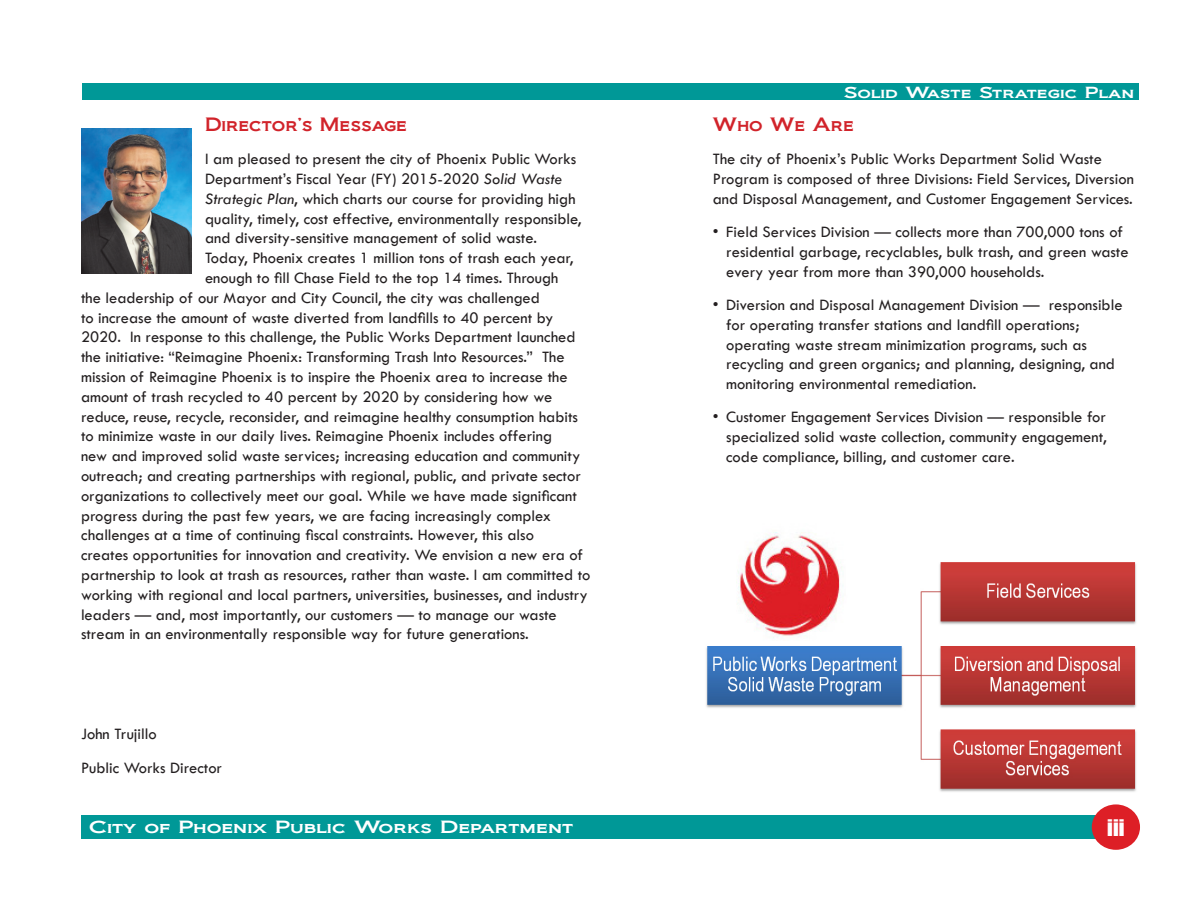
<style>
.page{position:relative;width:1188px;height:918px;background:#fff}
.page>*{position:absolute;margin:0;border:0;box-sizing:border-box;transform-origin:0 0}
.Focus_Group_Heading1{font:21px "Impact";color:#fff}
.heading1{font:18px "Biondi";color:#d1232a}
.Body_text{font:16.5px/19.8px "Tw Cen";color:#231f20}
.page_no{font:16.5px "Biondi";color:#fff;scale:1.2 1}
.t1{font:15px "Biondi";color:#fff;scale:1.2 1}
.s1{font-style:italic}
</style>
<div class="page">
<img style="left:706px;top:562px;width:430px;height:230px">
<img style="left:737px;top:532px;width:111px;height:108px">
<img style="left:81px;top:128px;width:111px;height:145px">
<div style="left:82px;top:83px;width:1057px;height:17px;background:#009897"></div>
<div style="left:81px;top:815px;width:1032px;height:24px;background:#009897"></div>
<div style="left:1092px;top:804px;width:48px;height:46px;background:#dd1f26;border-radius:50%"></div>
<p class="heading1" style="left:205px;top:113px;width:204px">Director’s Message</p>
<p class="Body_text" style="left:205px;top:149px;width:373px">I am pleased to present the city of Phoenix Public Works</p>
<p class="Body_text" style="left:205px;top:169px;width:358px">Department’s Fiscal Year (FY) 2015-2020 <span class="s1">Solid Waste</span></p>
<p class="Body_text" style="left:205px;top:189px;width:372px"><span class="s1">Strategic Plan</span>, which charts our course for providing high</p>
<p class="Body_text" style="left:205px;top:208px;width:378px">quality, timely, cost effective, environmentally responsible,</p>
<p class="Body_text" style="left:205px;top:228px;width:334px">and diversity-sensitive management of solid waste.</p>
<p class="Body_text" style="left:205px;top:248px;width:370px">Today, Phoenix creates 1 million tons of trash each year,</p>
<p class="Body_text" style="left:205px;top:268px;width:355px">enough to fill Chase Field to the top 14 times. Through</p>
<p class="Body_text" style="left:81px;top:288px;width:460px">the leadership of our Mayor and City Council, the city was challenged</p>
<p class="Body_text" style="left:81px;top:307px;width:474px">to increase the amount of waste diverted from landfills to 40 percent by</p>
<p class="Body_text" style="left:81px;top:327px;width:496px">2020. In response to this challenge, the Public Works Department launched</p>
<p class="Body_text" style="left:81px;top:347px;width:485px">the initiative: “Reimagine Phoenix: Transforming Trash Into Resources.” The</p>
<p class="Body_text" style="left:81px;top:367px;width:488px">mission of Reimagine Phoenix is to inspire the Phoenix area to increase the</p>
<p class="Body_text" style="left:81px;top:387px;width:473px">amount of trash recycled to 40 percent by 2020 by considering how we</p>
<p class="Body_text" style="left:81px;top:406px;width:499px">reduce, reuse, recycle, reconsider, and reimagine healthy consumption habits</p>
<p class="Body_text" style="left:81px;top:426px;width:473px">to minimize waste in our daily lives. Reimagine Phoenix includes offering</p>
<p class="Body_text" style="left:81px;top:446px;width:501px">new and improved solid waste services; increasing education and community</p>
<p class="Body_text" style="left:81px;top:466px;width:501px">outreach; and creating partnerships with regional, public, and private sector</p>
<p class="Body_text" style="left:81px;top:486px;width:497px">organizations to collectively meet our goal. While we have made significant</p>
<p class="Body_text" style="left:81px;top:505px;width:472px">progress during the past few years, we are facing increasingly complex</p>
<p class="Body_text" style="left:81px;top:525px;width:455px">challenges at a time of continuing fiscal constraints. However, this also</p>
<p class="Body_text" style="left:81px;top:545px;width:504px">creates opportunities for innovation and creativity. We envision a new era of</p>
<p class="Body_text" style="left:81px;top:565px;width:511px">partnership to look at trash as resources, rather than waste. I am committed to</p>
<p class="Body_text" style="left:81px;top:585px;width:508px">working with regional and local partners, universities, businesses, and industry</p>
<p class="Body_text" style="left:81px;top:604px;width:477px">leaders — and, most importantly, our customers — to manage our waste</p>
<p class="Body_text" style="left:81px;top:624px;width:449px">stream in an environmentally responsible way for future generations.</p>
<p class="Body_text" style="left:81px;top:724px;width:77px">John Trujillo</p>
<p class="Body_text" style="left:81px;top:757px;width:143px">Public Works Director</p>
<p class="t1" style="left:844px;top:83px;width:244px">Solid Waste Strategic Plan</p>
<p class="heading1" style="left:713px;top:113px;width:143px">Who We Are</p>
<p class="Body_text" style="left:713px;top:149px;width:423px">The city of Phoenix’s Public Works Department Solid Waste<br>Program is composed of three Divisions: Field Services, Diversion and Disposal Management, and Customer Engagement Services.</p>
<p class="Body_text" style="left:726px;top:222px;width:404px;text-indent:-14px">• Field Services Division — collects more than 700,000 tons of residential garbage, recyclables, bulk trash, and green waste every year from more than 390,000 households.</p>
<p class="Body_text" style="left:726px;top:295px;width:398px;text-indent:-14px">• Diversion and Disposal Management Division — responsible for operating transfer stations and landfill operations; operating waste stream minimization programs, such as recycling and green organics; and planning, designing, and monitoring environmental remediation.</p>
<p class="Body_text" style="left:726px;top:407px;width:382px;text-align:justify;text-indent:-14px">• Customer Engagement Services Division — responsible for specialized solid waste collection, community engagement, code compliance, billing, and customer care.</p>
<p class="page_no" style="left:89px;top:817px;width:405px">City of Phoenix Public Works Department</p>
<p class="Focus_Group_Heading1" style="left:1107px;top:811px;width:19px">iii</p>
</div>
